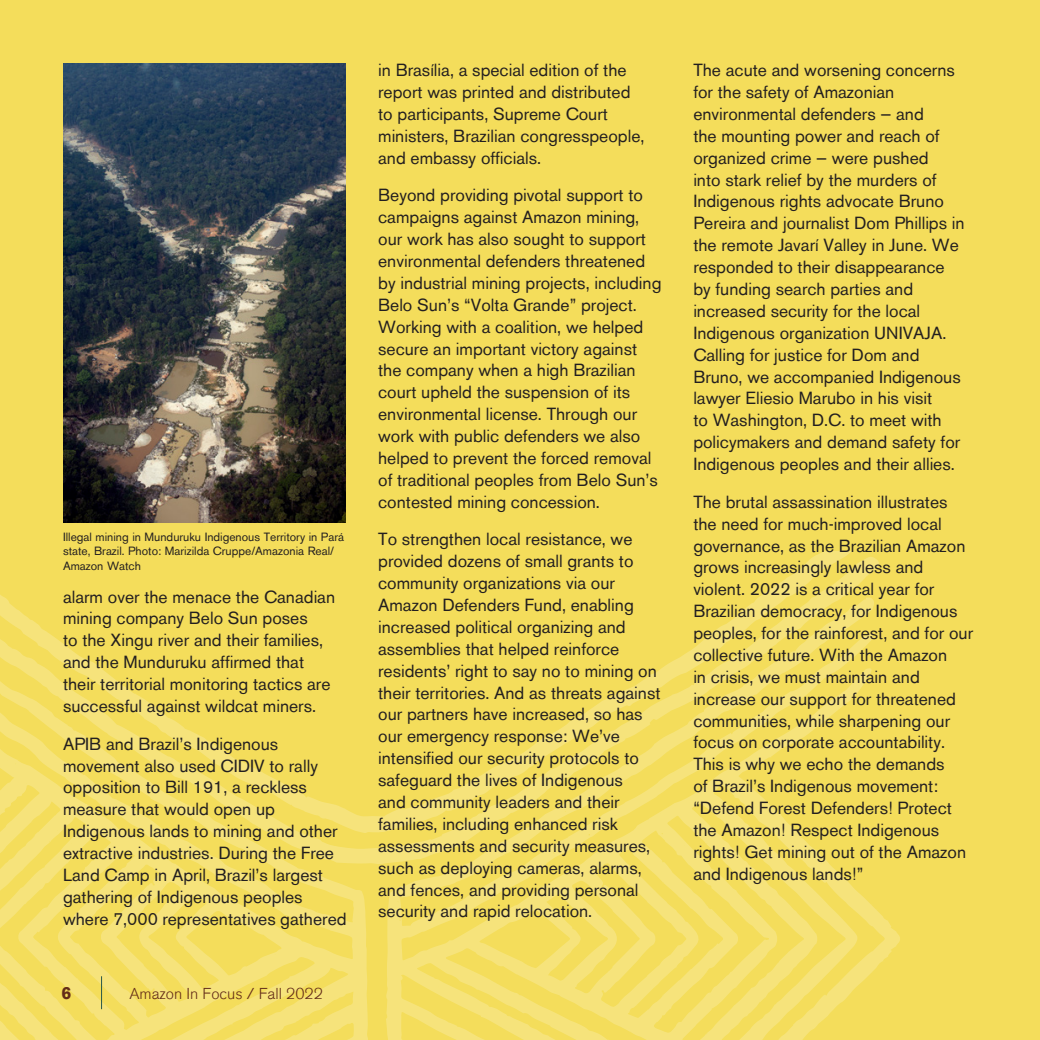
<style>
.page{position:relative;width:1040px;height:1040px;background:#f4dd5b}
.page>*{position:absolute;margin:0;border:0;box-sizing:border-box;transform-origin:0 0}
.Body{font:17.5px/21.9px "Akzidenz Grotesk BE";color:#231f20}
.Body-2{font:700 17.5px "Akzidenz Grotesk BE";color:#632c18}
.Body-3{font:300 15.75px "Akzidenz Grotesk BE";color:#632c18}
.t1{font:11.9px/14.3px "Akzidenz Grotesk BE";color:#231f20}
</style>
<div class="page">
<svg style="left:0;top:864px;width:368px;height:176px"></svg>
<svg style="left:386px;top:864px;width:514px;height:176px"></svg>
<svg style="left:0;top:556px;width:879px;height:308px"></svg>
<svg style="left:655px;top:758px;width:6px;height:4px"></svg>
<svg style="left:32px;top:620px;width:6px;height:4px"></svg>
<svg style="left:799px;top:833px;width:3px;height:4px"></svg>
<svg style="left:532px;top:834px;width:6px;height:5px"></svg>
<svg style="left:116px;top:699px;width:5px;height:4px"></svg>
<svg style="left:33px;top:834px;width:3px;height:4px"></svg>
<svg style="left:18px;top:1022px;width:6px;height:5px"></svg>
<svg style="left:33px;top:1036px;width:3px;height:4px"></svg>
<svg style="left:99px;top:1020px;width:7px;height:6px"></svg>
<svg style="left:148px;top:883px;width:5px;height:3px"></svg>
<svg style="left:148px;top:988px;width:5px;height:3px"></svg>
<svg style="left:96px;top:888px;width:7px;height:7px"></svg>
<svg style="left:65px;top:903px;width:5px;height:4px"></svg>
<svg style="left:90px;top:973px;width:13px;height:13px"></svg>
<svg style="left:759px;top:875px;width:6px;height:6px"></svg>
<svg style="left:759px;top:997px;width:6px;height:5px"></svg>
<svg style="left:603px;top:885px;width:6px;height:3px"></svg>
<svg style="left:603px;top:990px;width:6px;height:3px"></svg>
<svg style="left:660px;top:896px;width:7px;height:6px"></svg>
<svg style="left:687px;top:905px;width:5px;height:4px"></svg>
<img style="left:63px;top:64px;width:283px;height:458px">
<hr style="left:101px;top:976px;width:1px;height:33px;background:#295848">
<p class="t1" style="left:63px;top:530px;width:282px">Illegal mining in Munduruku Indigenous Territory in Pará state, Brazil. Photo: Marizilda Cruppe/Amazonia Real/<br>Amazon Watch</p>
<p class="Body" style="left:63px;top:585px;width:274px">alarm over the menace the Canadian mining company Belo Sun poses<br>to the Xingu river and their families, and the Munduruku affirmed that their territorial monitoring tactics are successful against wildcat miners.</p>
<p class="Body" style="left:63px;top:732px;width:285px">APIB and Brazil’s Indigenous movement also used CIDIV to rally opposition to Bill 191, a reckless measure that would open up Indigenous lands to mining and other extractive industries. During the Free Land Camp in April, Brazil’s largest gathering of Indigenous peoples where 7,000 representatives gathered</p>
<p class="Body-2" style="left:61px;top:983px;width:11px">6</p>
<p class="Body-3" style="left:129px;top:984px;width:195px">Amazon In Focus / Fall 2022</p>
<p class="Body" style="left:378px;top:59px;width:268px">in Brasília, a special edition of the report was printed and distributed to participants, Supreme Court ministers, Brazilian congresspeople, and embassy officials.</p>
<p class="Body" style="left:378px;top:184px;width:285px">Beyond providing pivotal support to campaigns against Amazon mining, our work has also sought to support environmental defenders threatened by industrial mining projects, including Belo Sun’s “Volta Grande” project.<br>Working with a coalition, we helped secure an important victory against the company when a high Brazilian court upheld the suspension of its environmental license. Through our work with public defenders we also helped to prevent the forced removal of traditional peoples from Belo Sun’s contested mining concession.</p>
<p class="Body" style="left:378px;top:528px;width:284px">To strengthen local resistance, we provided dozens of small grants to community organizations via our Amazon Defenders Fund, enabling increased political organizing and assemblies that helped reinforce residents’ right to say no to mining on their territories. And as threats against our partners have increased, so has our emergency response: We’ve intensified our security protocols to safeguard the lives of Indigenous<br>and community leaders and their families, including enhanced risk assessments and security measures, such as deploying cameras, alarms, and fences, and providing personal security and rapid relocation.</p>
<p class="Body" style="left:693px;top:59px;width:273px">The acute and worsening concerns for the safety of Amazonian environmental defenders — and<br>the mounting power and reach of organized crime — were pushed<br>into stark relief by the murders of Indigenous rights advocate Bruno Pereira and journalist Dom Phillips in the remote Javarí Valley in June. We responded to their disappearance by funding search parties and increased security for the local Indigenous organization UNIVAJA.<br>Calling for justice for Dom and Bruno, we accompanied Indigenous lawyer Eliesio Marubo in his visit<br>to Washington, D.C. to meet with policymakers and demand safety for Indigenous peoples and their allies.</p>
<p class="Body" style="left:693px;top:490px;width:281px">The brutal assassination illustrates the need for much-improved local governance, as the Brazilian Amazon grows increasingly lawless and violent. 2022 is a critical year for Brazilian democracy, for Indigenous peoples, for the rainforest, and for our collective future. With the Amazon<br>in crisis, we must maintain and increase our support for threatened communities, while sharpening our focus on corporate accountability.<br>This is why we echo the demands<br>of Brazil’s Indigenous movement: “Defend Forest Defenders! Protect the Amazon! Respect Indigenous rights! Get mining out of the Amazon and Indigenous lands!”</p>
</div>
